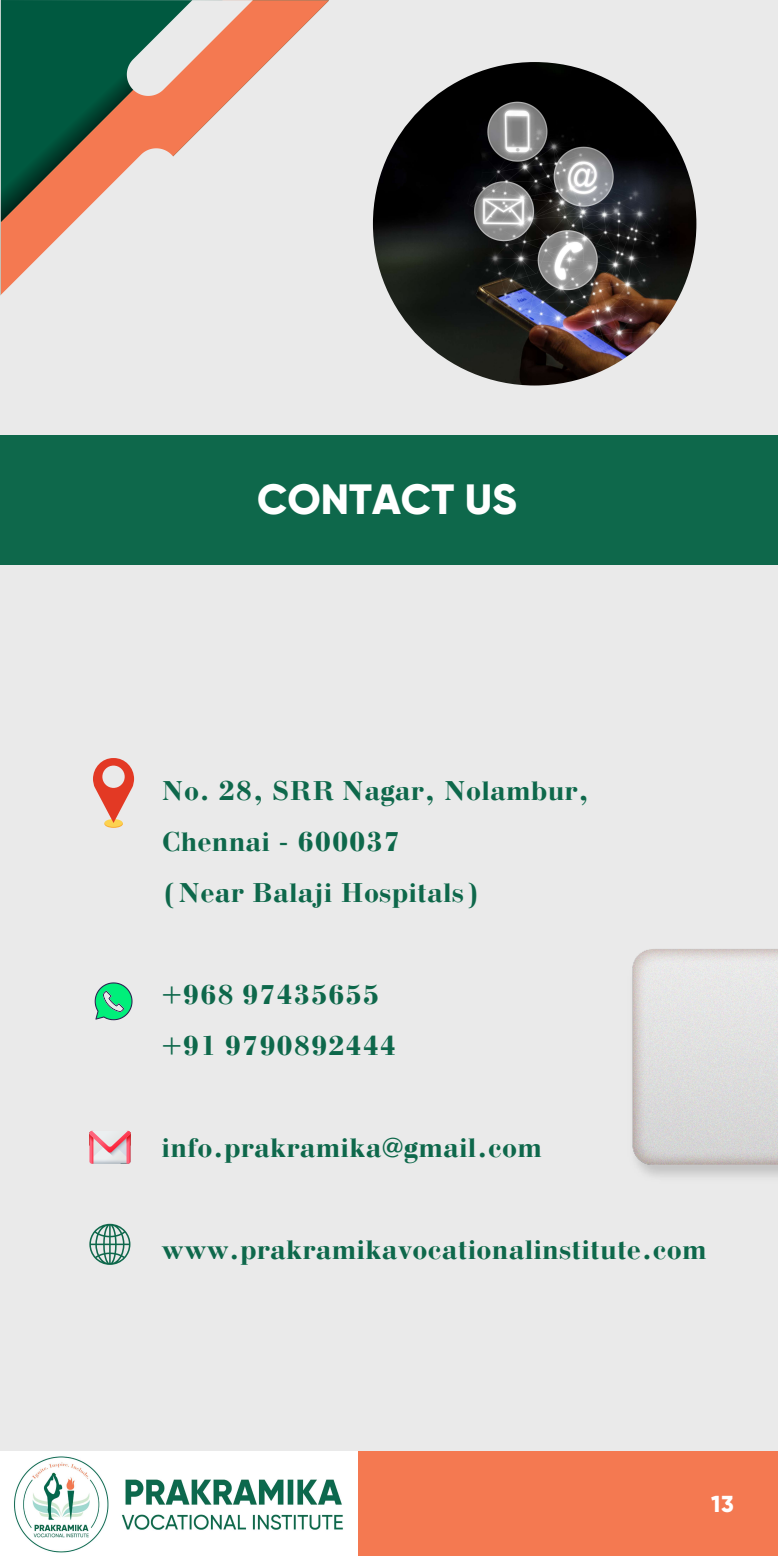
<style>
.page{position:relative;width:778px;height:1556px;background:#fff}
.page>*{position:absolute;margin:0;border:0;box-sizing:border-box;transform-origin:0 0}
.t1{font:800 42.3px "Gilroy";color:#fff}
.t2{font:700 28.8px/51.1px "Bodoni";letter-spacing:.03em;color:#0e684b}
.t3{font:800 23.1px "Gilroy";color:#fff}
</style>
<div class="page">
<div style="left:0;top:0;width:778px;height:1555px;background:#eaeaea"></div>
<div style="left:0;top:1451px;width:778px;height:104px;background:#f47951"></div>
<svg style="left:104px;top:820px;width:19px;height:7px"></svg>
<div style="left:104px;top:819px;width:19px;height:7px;background:#fcd24f;border-radius:50%"></div>
<svg style="left:93px;top:758px;width:41px;height:65px"></svg>
<div style="left:102px;top:765px;width:23px;height:23px;background:#eaeaea;border-radius:50%"></div>
<svg style="left:95px;top:982px;width:37px;height:38px"></svg>
<svg style="left:89px;top:1130px;width:41px;height:33px"></svg>
<svg style="left:89px;top:1223px;width:41px;height:41px"></svg>
<div style="left:0;top:435px;width:777px;height:129px;background:#0e684b"></div>
<img style="left:373px;top:62px;width:323px;height:323px;border-radius:50%">
<svg style="left:223px;top:0;width:106px;height:107px"></svg>
<svg style="left:1px;top:0;width:222px;height:152px;background:#42644a"></svg>
<svg style="left:0;top:148px;width:178px;height:148px"></svg>
<svg style="left:127px;top:0;width:126px;height:96px"></svg>
<img style="left:0;top:1451px;width:358px;height:104px">
<img style="left:632px;top:949px;width:146px;height:228px">
<h1 class="t1" style="left:257px;top:474px;width:261px">CONTACT US</h1>
<p class="t2" style="left:162px;top:765px;width:429px">No. 28, SRR Nagar, Nolambur,<br>Chennai - 600037<br>(Near Balaji Hospitals)</p>
<p class="t2" style="left:162px;top:969px;width:236px">+968 97435655 +91 9790892444</p>
<p class="t2" style="left:162px;top:1123px;width:381px">info.prakramika@gmail.com</p>
<p class="t2" style="left:162px;top:1225px;width:546px">www.prakramikavocationalinstitute.com</p>
<p class="t3" style="left:711px;top:1489px;width:24px">13</p>
</div>
